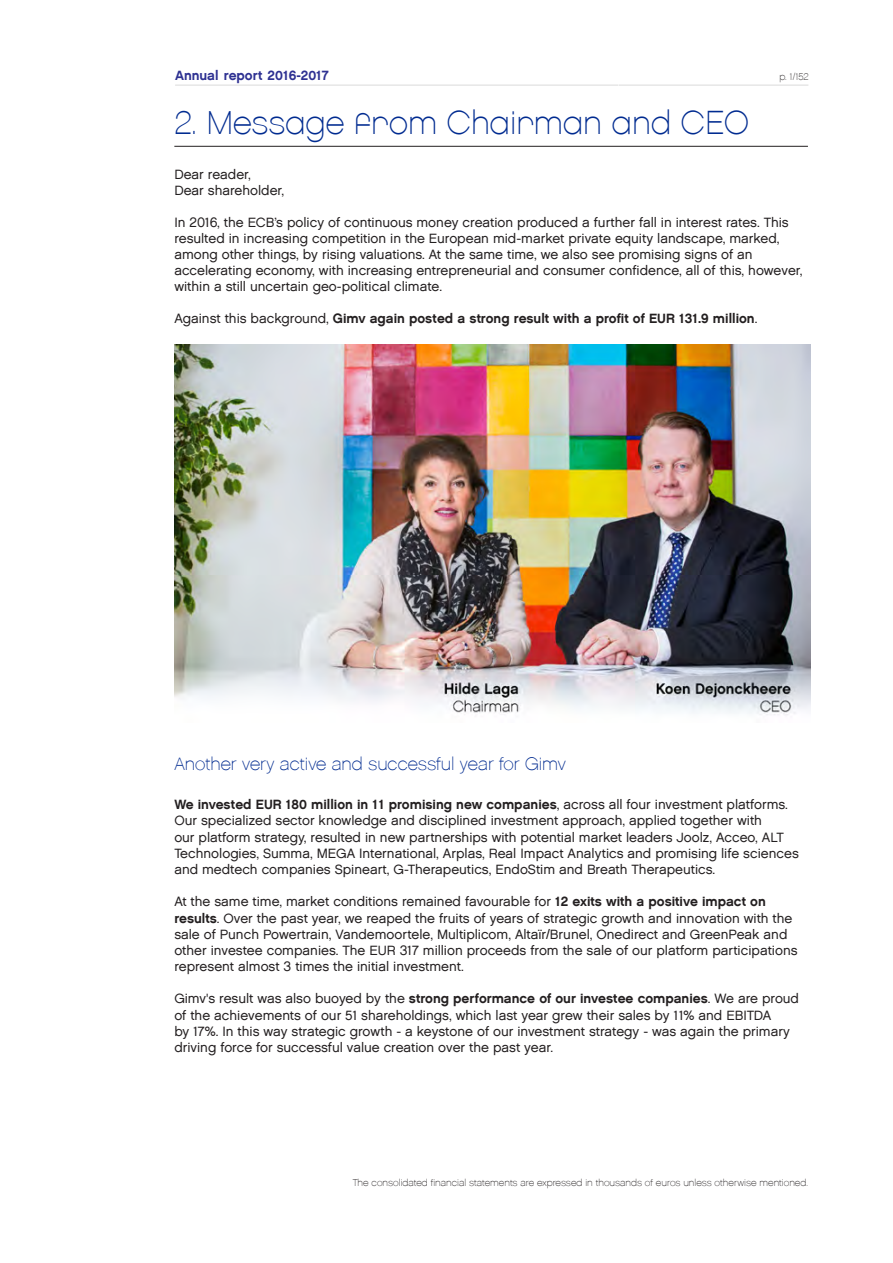
<style>
.page{position:relative;width:893px;height:1263px;background:#fff}
.page>*{position:absolute;margin:0;border:0;box-sizing:border-box;transform-origin:0 0}
.t1{font:33px "Chalet Paris Nineteen Eighty";color:#002b90}
.t2{font:18px "Chalet Paris Nineteen Sixty";color:#002b90}
.t3{font:13.5px/16.2px "Chalet London Nineteen Sixty";color:#231f20}
.t4{font:13.5px "Chalet New York Nineteen Sixty";color:#231f20}
.t5{font:13.5px "Chalet New York Nineteen Sixty";color:#2e3192}
.t6{font:9.75px "Chalet Paris Nineteen Sixty";color:#231f20}
.s1{font-family:"Chalet London Nineteen Sixty"}
.s2{font-family:"Chalet New York Nineteen Sixty"}
</style>
<div class="page">
<svg style="left:175px;top:85px;width:633px;height:1px"></svg>
<hr style="left:174px;top:146px;width:634px;height:1px;background:#231f20">
<img style="left:174px;top:345px;width:636px;height:370px">
<p class="t5" style="left:175px;top:67px;width:155px">Annual report 2016-2017</p>
<p class="t6" style="left:779px;top:71px;width:31px">p. 1/152</p>
<h1 class="t1" style="left:174px;top:104px;width:576px">2. Message from Chairman and CEO</h1>
<p class="t3" style="left:174px;top:166px;width:111px">Dear reader,<br>Dear shareholder,</p>
<p class="t3" style="left:174px;top:214px;width:630px">In 2016, the ECB’s policy of continuous money creation produced a further fall in interest rates. This resulted in increasing competition in the European mid-market private equity landscape, marked, among other things, by rising valuations. At the same time, we also see promising signs of an accelerating economy, with increasing entrepreneurial and consumer confidence, all of this, however, within a still uncertain geo-political climate.</p>
<p class="t4" style="left:174px;top:310px;width:585px"><span class="s1">Against this background,</span> Gimv again posted a strong result with a profit of EUR 131.9 million<span class="s1">.</span></p>
<h2 class="t2" style="left:174px;top:753px;width:393px">Another very active and successful year for Gimv</h2>
<p class="t4" style="left:174px;top:796px;width:615px">We invested EUR 180 million in 11 promising new companies<span class="s1">, across all four investment platforms.</span></p>
<p class="t3" style="left:174px;top:813px;width:626px">Our specialized sector knowledge and disciplined investment approach, applied together with<br>our platform strategy, resulted in new partnerships with potential market leaders Joolz, Acceo, ALT Technologies, Summa, MEGA International, Arplas, Real Impact Analytics and promising life sciences and medtech companies Spineart, G-Therapeutics, EndoStim and Breath Therapeutics.</p>
<p class="t3" style="left:174px;top:893px;width:625px">At the same time, market conditions remained favourable for <span class="s2">12 exits with a positive impact on results</span>. Over the past year, we reaped the fruits of years of strategic growth and innovation with the sale of Punch Powertrain, Vandemoortele, Multiplicom, Altaïr/Brunel, Onedirect and GreenPeak and other investee companies. The EUR 317 million proceeds from the sale of our platform participations represent almost 3 times the initial investment.</p>
<p class="t3" style="left:174px;top:990px;width:626px">Gimv's result was also buoyed by the <span class="s2">strong performance of our investee companies</span>. We are proud of the achievements of our 51 shareholdings, which last year grew their sales by 11% and EBITDA<br>by 17%. In this way strategic growth - a keystone of our investment strategy - was again the primary driving force for successful value creation over the past year.</p>
<p class="t6" style="left:353px;top:1177px;width:457px">The consolidated financial statements are expressed in thousands of euros unless otherwise mentioned.</p>
</div>
